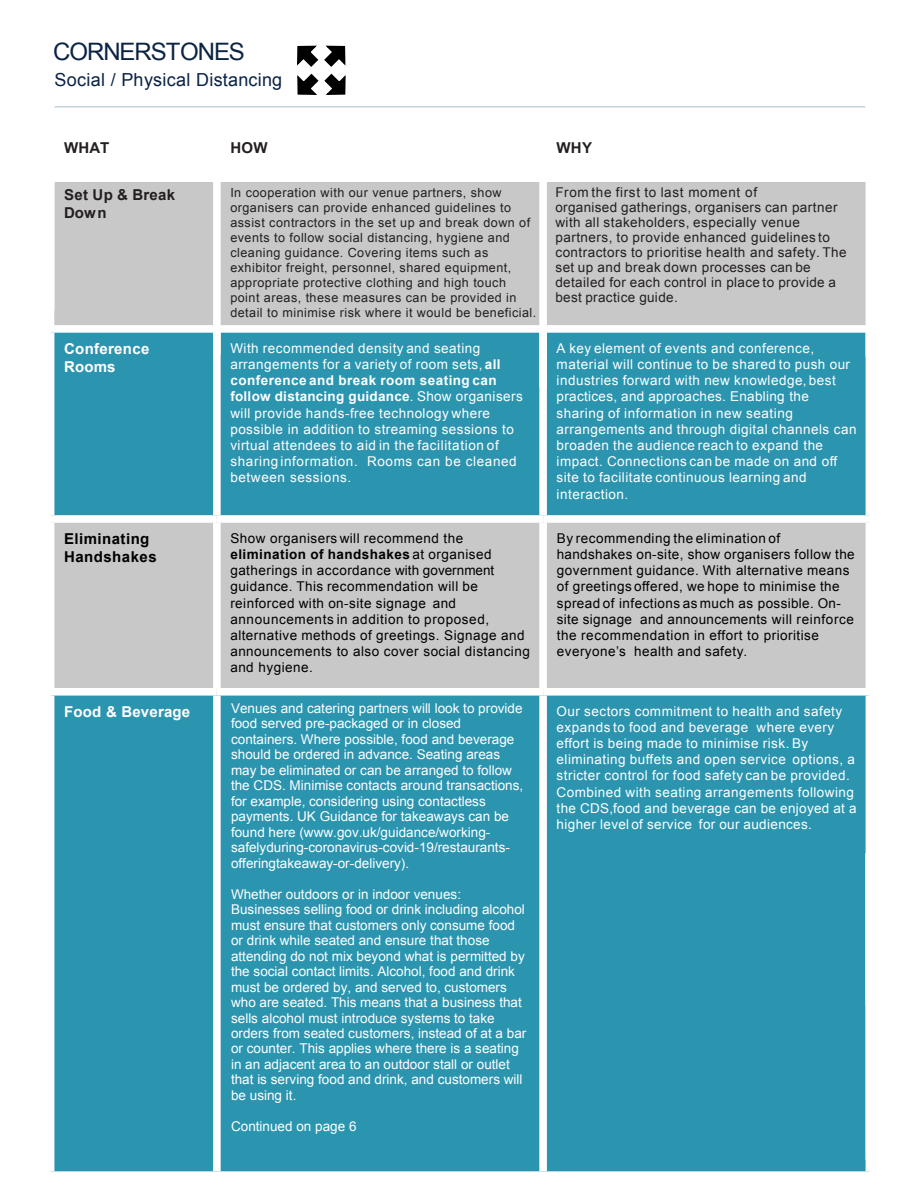
<style>
.page{position:relative;width:920px;height:1188px;background:#fff}
.page>*{position:absolute;margin:0;border:0;box-sizing:border-box;transform-origin:0 0}
.t1{font:24px "Arial";letter-spacing:-.045em;color:#0a2344}
.t2{font:18px "Arial";letter-spacing:.015em;color:#0a2344}
.t3{font:700 15px/18px "Arial";letter-spacing:.01em;color:#fff}
.t4{font:700 15px/18px "Arial";letter-spacing:.02em;color:#231f20}
.t5{font:700 15px/18px "Arial";letter-spacing:.03em;color:#000}
.t6{font:13.5px/15.5px "Arial";color:#fff}
.t7{font:13.5px/16.2px "Arial";letter-spacing:.035em;color:#fff}
.t8{font:13.5px/16.2px "Arial";letter-spacing:.035em;color:#000}
.t9{font:13.5px/15px "Arial";letter-spacing:.035em;color:#231f20}
.t10{font:12.6px/15px "Arial";letter-spacing:.035em;color:#231f20}
.s1{font-weight:700}
</style>
<div class="page">
<div style="left:54px;top:182px;width:815px;height:151px;background:#c8c8c8"></div>
<hr style="left:55px;top:107px;width:810px;height:1px;background:#a7bdc7">
<div style="left:54px;top:523px;width:811px;height:165px;background:#c8c8c8"></div>
<div style="left:54px;top:333px;width:811px;height:182px;background:#2b95b0"></div>
<div style="left:54px;top:696px;width:811px;height:475px;background:#2b95b0"></div>
<div style="left:213px;top:696px;width:8px;height:475px;background:#fff"></div>
<div style="left:539px;top:696px;width:8px;height:475px;background:#fff"></div>
<div style="left:213px;top:173px;width:8px;height:181px;background:#fff"></div>
<div style="left:539px;top:173px;width:8px;height:214px;background:#fff"></div>
<div style="left:865px;top:173px;width:8px;height:184px;background:#fff"></div>
<div style="left:47px;top:325px;width:170px;height:8px;background:#fff"></div>
<div style="left:217px;top:325px;width:326px;height:8px;background:#fff"></div>
<div style="left:213px;top:333px;width:8px;height:182px;background:#fff"></div>
<div style="left:543px;top:325px;width:330px;height:8px;background:#fff"></div>
<div style="left:539px;top:333px;width:8px;height:182px;background:#fff"></div>
<div style="left:213px;top:523px;width:8px;height:165px;background:#fff"></div>
<div style="left:539px;top:523px;width:8px;height:165px;background:#fff"></div>
<svg style="left:297px;top:45px;width:49px;height:50px"></svg>
<h1 class="t1" style="left:53px;top:43px;width:193px">CORNERSTONES</h1>
<h2 class="t2" style="left:55px;top:73px;width:229px">Social / Physical Distancing</h2>
<p class="t4" style="left:64px;top:140px;width:47px">WHAT</p>
<p class="t4" style="left:230px;top:140px;width:39px">HOW</p>
<p class="t4" style="left:556px;top:140px;width:37px">WHY</p>
<p class="t4" style="left:64px;top:187px;width:113px">Set Up &amp; Break<br>Down</p>
<p class="t10" style="left:230px;top:186px;width:307px">In cooperation with our venue partners, show organisers can provide enhanced guidelines to assist contractors in the set up and break down of events to follow social distancing, hygiene and cleaning guidance. Covering items such as exhibitor freight, personnel, shared equipment, appropriate protective clothing and high touch point areas, these measures can be provided in detail to minimise risk where it would be beneficial.</p>
<p class="t9" style="left:555px;top:186px;width:293px">From the first to last moment of<br>organised gatherings, organisers can partner with all stakeholders, especially venue partners, to provide enhanced guidelines to contractors to prioritise health and safety. The set up and break down processes can be detailed for each control in place to provide a best practice guide.</p>
<p class="t3" style="left:64px;top:341px;width:87px">Conference<br>Rooms</p>
<p class="t7" style="left:230px;top:341px;width:294px">With recommended density and seating arrangements for a variety of room sets, <span class="s1">all conference and break room seating can follow distancing guidance</span>. Show organisers will provide hands-free technology where possible in addition to streaming sessions to virtual attendees to aid in the facilitation of sharing information. Rooms can be cleaned between sessions.</p>
<p class="t7" style="left:556px;top:341px;width:301px">A key element of events and conference, material will continue to be shared to push our industries forward with new knowledge, best practices, and approaches. Enabling the sharing of information in new seating arrangements and through digital channels can broaden the audience reach to expand the impact. Connections can be made on and off site to facilitate continuous learning and interaction.</p>
<p class="t5" style="left:64px;top:531px;width:94px">Eliminating<br>Handshakes</p>
<p class="t8" style="left:230px;top:531px;width:301px">Show organisers will recommend the <span class="s1">elimination of handshakes</span> at organised gatherings in accordance with government guidance. This recommendation will be reinforced with on-site signage and announcements in addition to proposed, alternative methods of greetings. Signage and announcements to also cover social distancing and hygiene.</p>
<p class="t8" style="left:557px;top:531px;width:299px">By recommending the elimination of handshakes on-site, show organisers follow the government guidance. With alternative means of greetings offered, we hope to minimise the spread of infections as much as possible. On&shy;site signage and announcements will reinforce the recommendation in effort to prioritise everyone’s health and safety.</p>
<p class="t3" style="left:64px;top:704px;width:127px">Food &amp; Beverage</p>
<p class="t7" style="left:556px;top:704px;width:301px">Our sectors commitment to health and safety expands to food and beverage where every effort is being made to minimise risk. By eliminating buffets and open service options, a stricter control for food safety can be provided.<br>Combined with seating arrangements following the CDS,food and beverage can be enjoyed at a higher level of service for our audiences.</p>
<p class="t6" style="left:231px;top:702px;width:294px">Venues and catering partners will look to provide food served pre-packaged or in closed containers. Where possible, food and beverage should be ordered in advance. Seating areas may be eliminated or can be arranged to follow the CDS. Minimise contacts around transactions, for example, considering using contactless payments. UK Guidance for takeaways can be found here (www.gov.uk/guidance/working&shy;safelyduring-coronavirus-covid-19/restaurants&shy;offeringtakeaway-or-delivery).</p>
<p class="t6" style="left:231px;top:887px;width:297px">Whether outdoors or in indoor venues:<br>Businesses selling food or drink including alcohol must ensure that customers only consume food or drink while seated and ensure that those attending do not mix beyond what is permitted by the social contact limits. Alcohol, food and drink must be ordered by, and served to, customers who are seated. This means that a business that sells alcohol must introduce systems to take orders from seated customers, instead of at a bar or counter. This applies where there is a seating in an adjacent area to an outdoor stall or outlet that is serving food and drink, and customers will be using it.</p>
<p class="t6" style="left:231px;top:1120px;width:127px">Continued on page 6</p>
</div>
